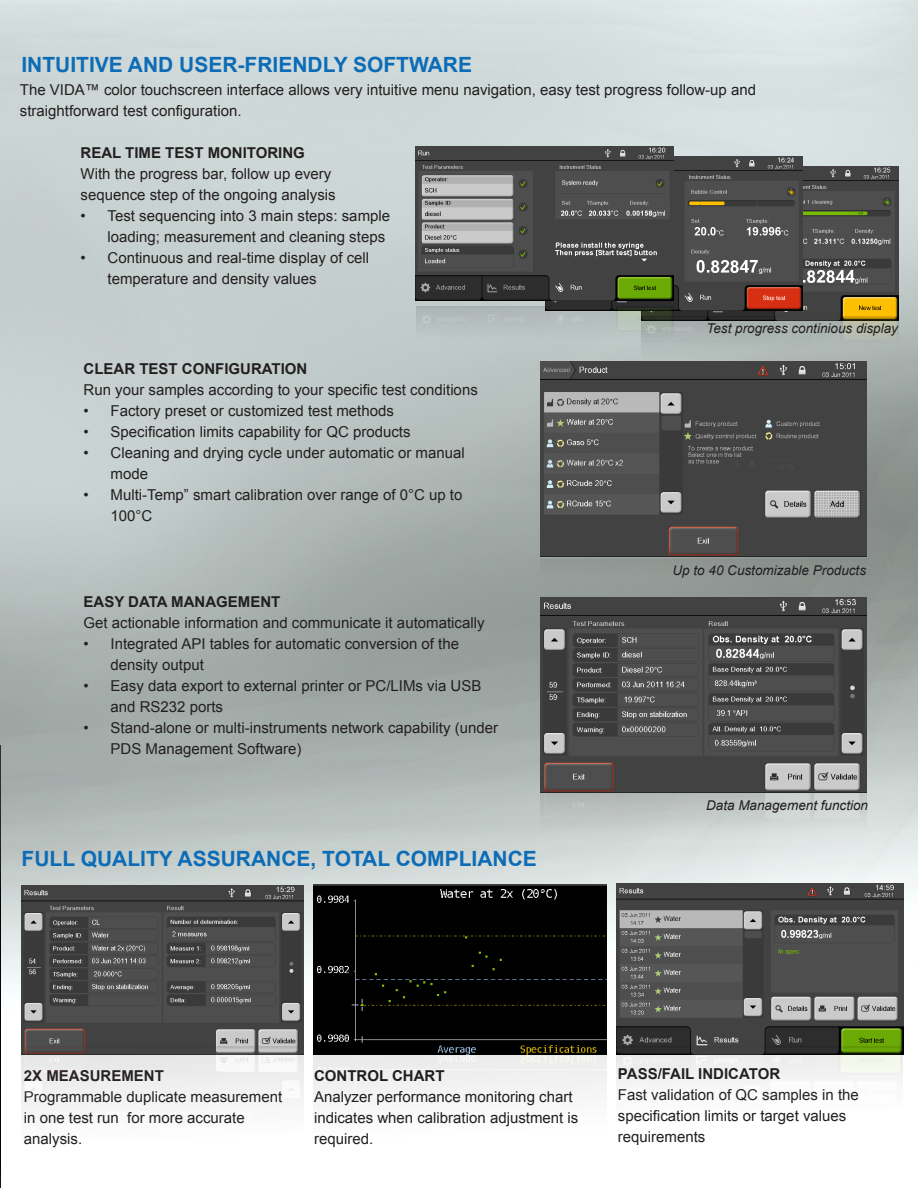
<style>
.page{position:relative;width:918px;height:1188px;background:#fff}
.page>*{position:absolute;margin:0;border:0;box-sizing:border-box;transform-origin:0 0}
.bullet_level_2{font:700 21px "Arial";color:#0d6cb6}
.t1{font:15px/21px "Arial";color:#231f20}
.t2{font:700 15px "Arial";color:#231f20}
.t3{font:italic 13.5px "Arial";color:#231f20}
</style>
<div class="page">
<img style="left:0;top:0;width:918px;height:1090px">
<div style="left:541px;top:560px;width:325px;height:38px;background:#909794"></div>
<img style="left:541px;top:793px;width:325px;height:192px">
<img style="left:0;top:745px;width:1px;height:443px">
<img style="left:22px;top:885px;width:282px;height:161px">
<img style="left:313px;top:885px;width:293px;height:170px">
<img style="left:617px;top:883px;width:286px;height:163px">
<img style="left:541px;top:598px;width:325px;height:195px">
<img style="left:674px;top:166px;width:224px;height:151px">
<img style="left:545px;top:156px;width:257px;height:154px">
<img style="left:416px;top:146px;width:258px;height:155px">
<img style="left:541px;top:461px;width:325px;height:96px">
<img style="left:21px;top:1046px;width:283px;height:69px">
<div style="left:313px;top:1055px;width:293px;height:133px;background:linear-gradient(to right,#f8f8f8,#fafafa)"></div>
<img style="left:617px;top:1046px;width:286px;height:44px">
<img style="left:416px;top:307px;width:258px;height:154px">
<img style="left:545px;top:317px;width:96px;height:154px">
<img style="left:641px;top:317px;width:257px;height:154px">
<p class="bullet_level_2" style="left:21px;top:51px;width:452px">INTUITIVE AND USER-FRIENDLY SOFTWARE</p>
<p class="t1" style="left:20px;top:80px;width:738px">The VIDA™ color touchscreen interface allows very intuitive menu navigation, easy test progress follow-up and straightforward test configuration.</p>
<p class="t2" style="left:81px;top:143px;width:226px">REAL TIME TEST MONITORING</p>
<p class="t1" style="left:81px;top:163px;width:257px">With the progress bar, follow up every sequence step of the ongoing analysis</p>
<p class="t1" style="left:108px;top:205px;width:284px;text-indent:-27px">• Test sequencing into 3 main steps: sample loading; measurement and cleaning steps</p>
<p class="t1" style="left:108px;top:247px;width:263px;text-indent:-27px">• Continuous and real-time display of cell temperature and density values</p>
<p class="t2" style="left:84px;top:358px;width:225px">CLEAR TEST CONFIGURATION</p>
<p class="t1" style="left:84px;top:379px;width:396px">Run your samples according to your specific test conditions</p>
<p class="t1" style="left:84px;top:400px;width:312px">• Factory preset or customized test methods</p>
<p class="t1" style="left:84px;top:421px;width:329px">• Specification limits capability for QC products</p>
<p class="t1" style="left:111px;top:442px;width:356px;text-indent:-27px">• Cleaning and drying cycle under automatic or manual mode</p>
<p class="t1" style="left:111px;top:484px;width:353px;text-indent:-27px">• Multi-Temp” smart calibration over range of 0°C up to<br>100°C</p>
<p class="t2" style="left:84px;top:592px;width:198px">EASY DATA MANAGEMENT</p>
<p class="t1" style="left:84px;top:612px;width:402px">Get actionable information and communicate it automatically</p>
<p class="t1" style="left:111px;top:633px;width:350px;text-indent:-27px">• Integrated API tables for automatic conversion of the density output</p>
<p class="t1" style="left:111px;top:675px;width:372px;text-indent:-27px">• Easy data export to external printer or PC/LIMs via USB and RS232 ports</p>
<p class="t1" style="left:111px;top:717px;width:389px;text-indent:-27px">• Stand-alone or multi-instruments network capability (under<br>PDS Management Software)</p>
<p class="bullet_level_2" style="left:22px;top:845px;width:517px">FULL QUALITY ASSURANCE, TOTAL COMPLIANCE</p>
<p class="t3" style="left:706px;top:320px;width:193px">Test progress continious display</p>
<p class="t3" style="left:673px;top:561px;width:195px">Up to 40 Customizable Products</p>
<p class="t3" style="left:706px;top:796px;width:164px">Data Management function</p>
<p class="t2" style="left:24px;top:1066px;width:142px">2X MEASUREMENT</p>
<p class="t1" style="left:24px;top:1087px;width:260px">Programmable duplicate measurement in one test run for more accurate analysis.</p>
<p class="t2" style="left:314px;top:1066px;width:132px">CONTROL CHART</p>
<p class="t1" style="left:314px;top:1087px;width:266px">Analyzer performance monitoring chart indicates when calibration adjustment is required.</p>
<p class="t2" style="left:618px;top:1064px;width:164px">PASS/FAIL INDICATOR</p>
<p class="t1" style="left:618px;top:1085px;width:242px">Fast validation of QC samples in the specification limits or target values requirements</p>
</div>
